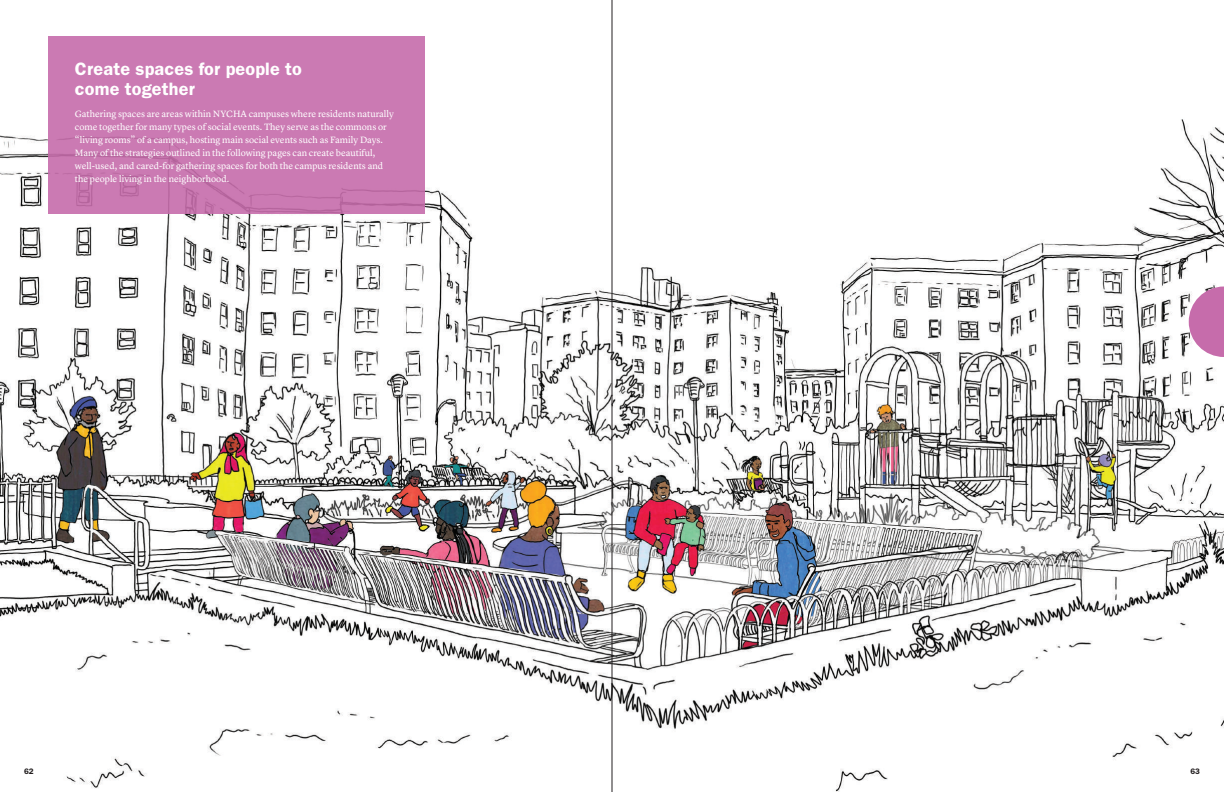
<style>
.page{position:relative;width:1224px;height:792px;background:#fff}
.page>*{position:absolute;margin:0;border:0;box-sizing:border-box;transform-origin:0 0}
.t1{font:600 18px/20px "Franklin Gothic";letter-spacing:.01em;color:#fff}
.t2{font:9.5px/13px "Lyon Text";color:#fff}
.t3{font:600 8px "Franklin Gothic";color:#231f20}
</style>
<div class="page">
<img style="left:0;top:0;width:1224px;height:792px">
<div style="left:48px;top:36px;width:376px;height:178px;background:#cb7ab3"></div>
<svg style="left:1189px;top:286px;width:35px;height:71px"></svg>
<hr style="left:612px;top:0;width:1px;height:792px;background:#231f20">
<h1 class="t1" style="left:75px;top:58px;width:229px">Create spaces for people to come together</h1>
<p class="t2" style="left:75px;top:107px;width:320px">Gathering spaces are areas within NYCHA campuses where residents naturally come together for many types of social events. They serve as the commons or “living rooms” of a campus, hosting main social events such as Family Days.<br>Many of the strategies outlined in the following pages can create beautiful, well-used, and cared-for gathering spaces for both the campus residents and the people living in the neighborhood.</p>
<p class="t3" style="left:24px;top:767px;width:11px">62</p>
<p class="t3" style="left:1190px;top:767px;width:11px">63</p>
</div>
